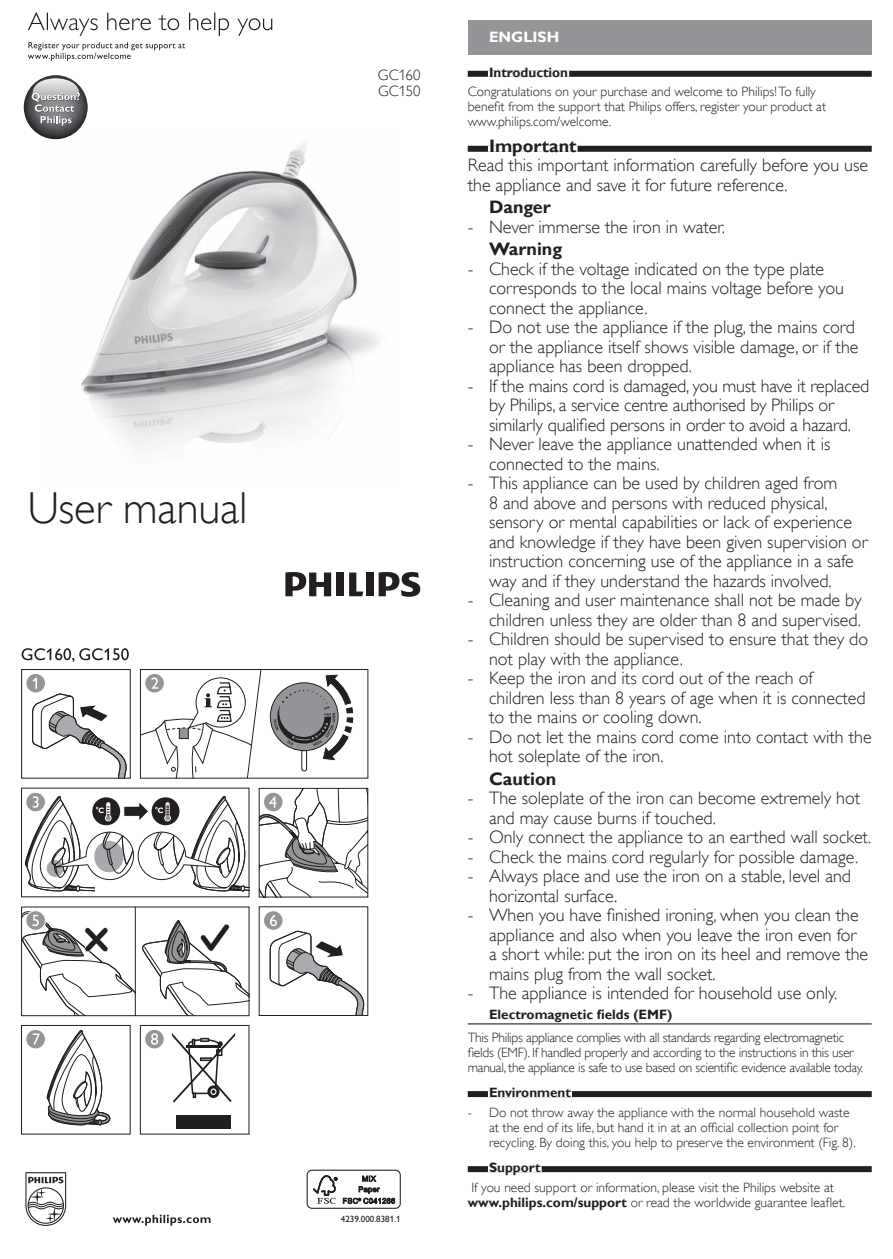
<style>
.page{position:relative;width:893px;height:1259px;background:#fff}
.page>*{position:absolute;margin:0;border:0;box-sizing:border-box;transform-origin:0 0}
.t1{font:44.7px "Gill Sans Alt One WGL Light";letter-spacing:-.005em;color:#231f20}
.t2{font:18px/19.5px "Gill Sans Alt One WGL Light";color:#231f20}
.t3{font:700 18px "Gill Sans Alt One WGL";color:#231f20}
.t4{font:700 15px "Gill Sans Alt One WGL";color:#fff}
.t5{font:14.85px/15.9px "Gill Sans Alt One WGL Light";color:#231f20}
.t6{font:13.5px/15px "Gill Sans Alt One WGL Light";color:#231f20}
.t7{font:13.5px/15px "Gill Sans Alt One WGL Light";letter-spacing:-.02em;color:#231f20}
.t8{font:700 13.5px "Gill Sans Alt One WGL";color:#231f20}
.t9{font:9px "Gill Sans Alt One WGL";color:#231f20}
.s1{font-family:"Gill Sans Alt One WGL";font-weight:700}
</style>
<div class="page">
<svg style="left:25px;top:1172px;width:41px;height:54px"></svg>
<svg style="left:113px;top:1214px;width:98px;height:11px"></svg>
<img style="left:53px;top:139px;width:326px;height:308px">
<svg style="left:28px;top:12px;width:244px;height:24px"></svg>
<svg style="left:24px;top:75px;width:64px;height:64px"></svg>
<svg style="left:28px;top:42px;width:157px;height:19px"></svg>
<svg style="left:349px;top:572px;width:14px;height:24px"></svg>
<div style="left:337px;top:572px;width:7px;height:24px;background:#231f20"></div>
<div style="left:366px;top:572px;width:7px;height:24px;background:#231f20"></div>
<svg style="left:379px;top:572px;width:41px;height:25px"></svg>
<svg style="left:285px;top:572px;width:46px;height:24px"></svg>
<svg style="left:22px;top:648px;width:107px;height:14px"></svg>
<svg style="left:26px;top:673px;width:19px;height:20px"></svg>
<div style="left:26px;top:673px;width:20px;height:20px;border:1px solid #fff;border-radius:50%"></div>
<svg style="left:32px;top:677px;width:95px;height:99px"></svg>
<div style="left:21px;top:669px;width:110px;height:109px;border:1px solid #231f20"></div>
<div style="left:140px;top:669px;width:228px;height:109px;border:1px solid #231f20"></div>
<svg style="left:140px;top:669px;width:122px;height:110px"></svg>
<svg style="left:273px;top:674px;width:81px;height:97px"></svg>
<svg style="left:26px;top:792px;width:19px;height:20px"></svg>
<div style="left:26px;top:792px;width:20px;height:20px;border:1px solid #fff;border-radius:50%"></div>
<svg style="left:25px;top:796px;width:222px;height:96px"></svg>
<svg style="left:259px;top:788px;width:109px;height:109px"></svg>
<div style="left:21px;top:906px;width:228px;height:110px;border:1px solid #231f20"></div>
<svg style="left:21px;top:910px;width:228px;height:105px"></svg>
<hr style="left:135px;top:907px;width:1px;height:108px;background:#231f20">
<svg style="left:263px;top:910px;width:20px;height:20px"></svg>
<div style="left:263px;top:910px;width:20px;height:20px;border:1px solid #fff;border-radius:50%"></div>
<svg style="left:269px;top:914px;width:99px;height:101px"></svg>
<div style="left:21px;top:1025px;width:109px;height:109px;border:1px solid #231f20"></div>
<div style="left:26px;top:1029px;width:19px;height:20px;background:#939598;border-radius:50%"></div>
<div style="left:26px;top:1029px;width:20px;height:20px;border:1px solid #fff;border-radius:50%"></div>
<svg style="left:33px;top:1033px;width:7px;height:11px"></svg>
<svg style="left:47px;top:1030px;width:64px;height:96px"></svg>
<div style="left:140px;top:1025px;width:109px;height:109px;border:1px solid #231f20"></div>
<div style="left:145px;top:1029px;width:19px;height:20px;background:#939598;border-radius:50%"></div>
<div style="left:144px;top:1029px;width:20px;height:20px;border:1px solid #fff;border-radius:50%"></div>
<svg style="left:151px;top:1033px;width:7px;height:11px"></svg>
<div style="left:176px;top:1115px;width:55px;height:13px;background:#231f20"></div>
<svg style="left:172px;top:1033px;width:63px;height:69px"></svg>
<div style="left:468px;top:71px;width:404px;height:6px;background:#231f20"></div>
<div style="left:488px;top:71px;width:81px;height:6px;background:#fff"></div>
<div style="left:468px;top:146px;width:404px;height:6px;background:#231f20"></div>
<div style="left:488px;top:146px;width:90px;height:6px;background:#fff"></div>
<hr style="left:468px;top:1023px;width:404px;height:1px;background:#231f20">
<div style="left:468px;top:1091px;width:404px;height:6px;background:#231f20"></div>
<div style="left:488px;top:1091px;width:84px;height:6px;background:#fff"></div>
<div style="left:468px;top:1166px;width:404px;height:6px;background:#231f20"></div>
<div style="left:488px;top:1166px;width:54px;height:6px;background:#fff"></div>
<div style="left:468px;top:20px;width:404px;height:34px;background:#939598"></div>
<div style="left:307px;top:1169px;width:94px;height:39px;border:1px solid #231f20;border-radius:5px"></div>
<svg style="left:313px;top:1175px;width:24px;height:28px"></svg>
<svg style="left:343px;top:1175px;width:52px;height:29px"></svg>
<h1 class="t1" style="left:28px;top:478px;width:221px">User manual</h1>
<p class="t5" style="left:378px;top:67px;width:44px">GC160<br>GC150</p>
<p class="t9" style="left:341px;top:1212px;width:61px">4239.000.8381.1</p>
<p class="t4" style="left:489px;top:27px;width:72px">English</p>
<p class="t8" style="left:489px;top:63px;width:81px">I ntroduction</p>
<p class="t6" style="left:468px;top:84px;width:360px">Congratulations on your purchase and welcome to Philips! To fully benefit from the support that Philips offers, register your product at www.philips.com/welcome.</p>
<p class="t3" style="left:489px;top:133px;width:89px">I mportant</p>
<p class="t2" style="left:468px;top:156px;width:402px">Read this important information carefully before you use the appliance and save it for future reference.</p>
<p class="t3" style="left:489px;top:195px;width:63px">Danger</p>
<p class="t2" style="left:468px;top:217px;width:259px">- Never immerse the iron in water.</p>
<p class="t3" style="left:489px;top:237px;width:75px">Warning</p>
<p class="t2" style="left:489px;top:259px;width:356px;text-indent:-21px">- Check if the voltage indicated on the type plate corresponds to the local mains voltage before you connect the appliance.</p>
<p class="t2" style="left:489px;top:317px;width:371px;text-indent:-21px">- Do not use the appliance if the plug, the mains cord or the appliance itself shows visible damage, or if the appliance has been dropped.</p>
<p class="t2" style="left:489px;top:376px;width:382px;text-indent:-21px">- If the mains cord is damaged, you must have it replaced by Philips, a service centre authorised by Philips or similarly qualified persons in order to avoid a hazard.</p>
<p class="t2" style="left:489px;top:434px;width:343px;text-indent:-21px">- Never leave the appliance unattended when it is connected to the mains.</p>
<p class="t2" style="left:489px;top:473px;width:380px;text-indent:-21px">- This appliance can be used by children aged from<br>8 and above and persons with reduced physical, sensory or mental capabilities or lack of experience and knowledge if they have been given supervision or instruction concerning use of the appliance in a safe way and if they understand the hazards involved.</p>
<p class="t2" style="left:468px;top:590px;width:395px;text-align:right">- Cleaning and user maintenance shall not be made by children unless they are older than 8 and supervised.</p>
<p class="t2" style="left:489px;top:629px;width:381px;text-indent:-21px">- Children should be supervised to ensure that they do not play with the appliance.</p>
<p class="t2" style="left:489px;top:668px;width:378px;text-indent:-21px">- Keep the iron and its cord out of the reach of children less than 8 years of age when it is connected to the mains or cooling down.</p>
<p class="t2" style="left:489px;top:727px;width:384px;text-indent:-21px">- Do not let the mains cord come into contact with the hot soleplate of the iron.</p>
<p class="t3" style="left:489px;top:766px;width:69px">Caution</p>
<p class="t2" style="left:489px;top:788px;width:373px;text-indent:-21px">- The soleplate of the iron can become extremely hot and may cause burns if touched.</p>
<p class="t2" style="left:468px;top:827px;width:405px">- Only connect the appliance to an earthed wall socket.</p>
<p class="t2" style="left:468px;top:847px;width:392px">- Check the mains cord regularly for possible damage.</p>
<p class="t2" style="left:489px;top:866px;width:364px;text-indent:-21px">- Always place and use the iron on a stable, level and horizontal surface.</p>
<p class="t2" style="left:489px;top:905px;width:381px;text-indent:-21px">- When you have finished ironing, when you clean the appliance and also when you leave the iron even for a short while: put the iron on its heel and remove the mains plug from the wall socket.</p>
<p class="t2" style="left:468px;top:983px;width:371px">- The appliance is intended for household use only.</p>
<p class="t8" style="left:489px;top:1005px;width:185px">Electromagnetic fields (EMF)</p>
<p class="t7" style="left:468px;top:1029px;width:397px">This Philips appliance complies with all standards regarding electromagnetic fields (EMF). If handled properly and according to the instructions in this user manual, the appliance is safe to use based on scientific evidence available today.</p>
<p class="t8" style="left:489px;top:1083px;width:83px">Environment</p>
<p class="t6" style="left:489px;top:1104px;width:368px;text-indent:-21px">- Do not throw away the appliance with the normal household waste at the end of its life, but hand it in at an official collection point for recycling. By doing this, you help to preserve the environment (Fig. 8).</p>
<p class="t8" style="left:489px;top:1158px;width:53px">Support</p>
<p class="t6" style="left:468px;top:1179px;width:379px">If you need support or information, please visit the Philips website at <span class="s1">www.philips.com/support</span> or read the worldwide guarantee leaflet.</p>
</div>
